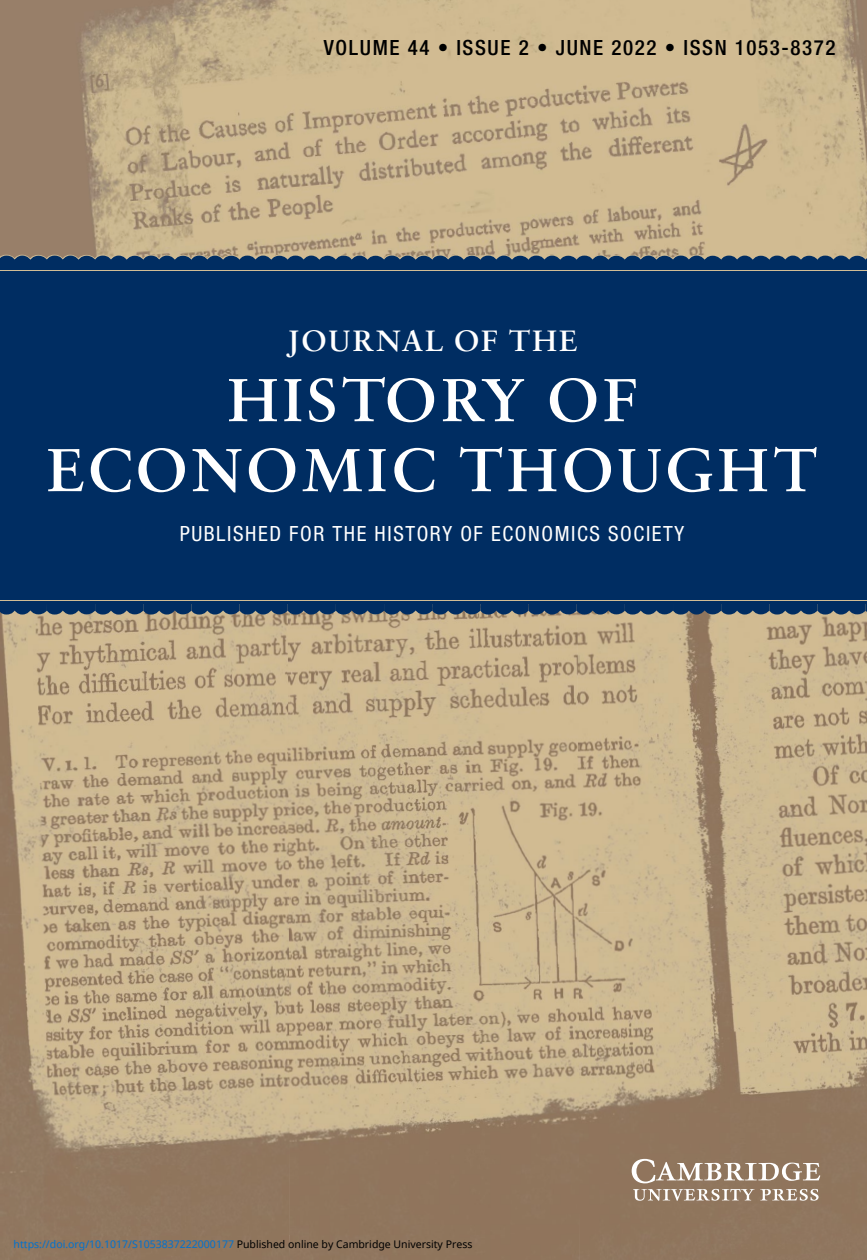
<style>
.page{position:relative;width:867px;height:1260px;background:#fff}
.page>*{position:absolute;margin:0;border:0;box-sizing:border-box;transform-origin:0 0}
.t1{font:600 64.75px/70px "Sabon";letter-spacing:.05em;color:#fff;text-align:center}
.t2{font:600 31.5px "Sabon";letter-spacing:.05em;color:#fff}
.t3{font:condensed 21px "Helvetica Neue";letter-spacing:.075em;color:#fff}
.t4{font:500 condensed 21px "Helvetica Neue";letter-spacing:.075em;color:#000}
.t5{font:10.5px "Noto Sans";color:#0172cf}
.s1{color:#000}
</style>
<div class="page">
<img style="left:578px;top:615px;width:288px;height:296px">
<img style="left:290px;top:911px;width:576px;height:349px">
<img style="left:289px;top:615px;width:289px;height:299px">
<img style="left:1px;top:615px;width:288px;height:298px">
<img style="left:1px;top:913px;width:289px;height:347px">
<img style="left:1px;top:0;width:507px;height:255px">
<img style="left:508px;top:0;width:120px;height:255px">
<img style="left:628px;top:0;width:238px;height:255px">
<svg style="left:631px;top:1159px;width:189px;height:24px"></svg>
<svg style="left:632px;top:1189px;width:122px;height:12px"></svg>
<svg style="left:760px;top:1189px;width:58px;height:12px"></svg>
<svg style="left:1px;top:255px;width:865px;height:360px;background:#2c4a6b"></svg>
<div style="left:0;top:260px;width:866px;height:344px;background:#002d62"></div>
<hr style="left:0;top:270px;width:866px;height:1px;background:#d2bd95">
<hr style="left:0;top:600px;width:866px;height:1px;background:#d2bd95">
<hr style="left:0;top:0;width:1px;height:1260px;background:#002d62">
<h3 class="t4" style="left:324px;top:35px;width:513px">VOLUME 44 • ISSUE 2 • JUNE 2022 • ISSN 1053-8372</h3>
<h2 class="t2" style="left:286px;top:322px;width:292px">JOURNAL OF THE</h2>
<h1 class="t1" style="left:46px;top:364px;width:772px">HISTORY OF<br>ECONOMIC THOUGHT</h1>
<h3 class="t3" style="left:180px;top:522px;width:506px">PUBLISHED FOR THE HISTORY OF ECONOMICS SOCIETY</h3>
<p class="t5" style="left:14px;top:1236px;width:460px">https://doi.org/10.1017/S1053837222000177 <span class="s1">Published online by Cambridge University Press</span></p>
</div>
